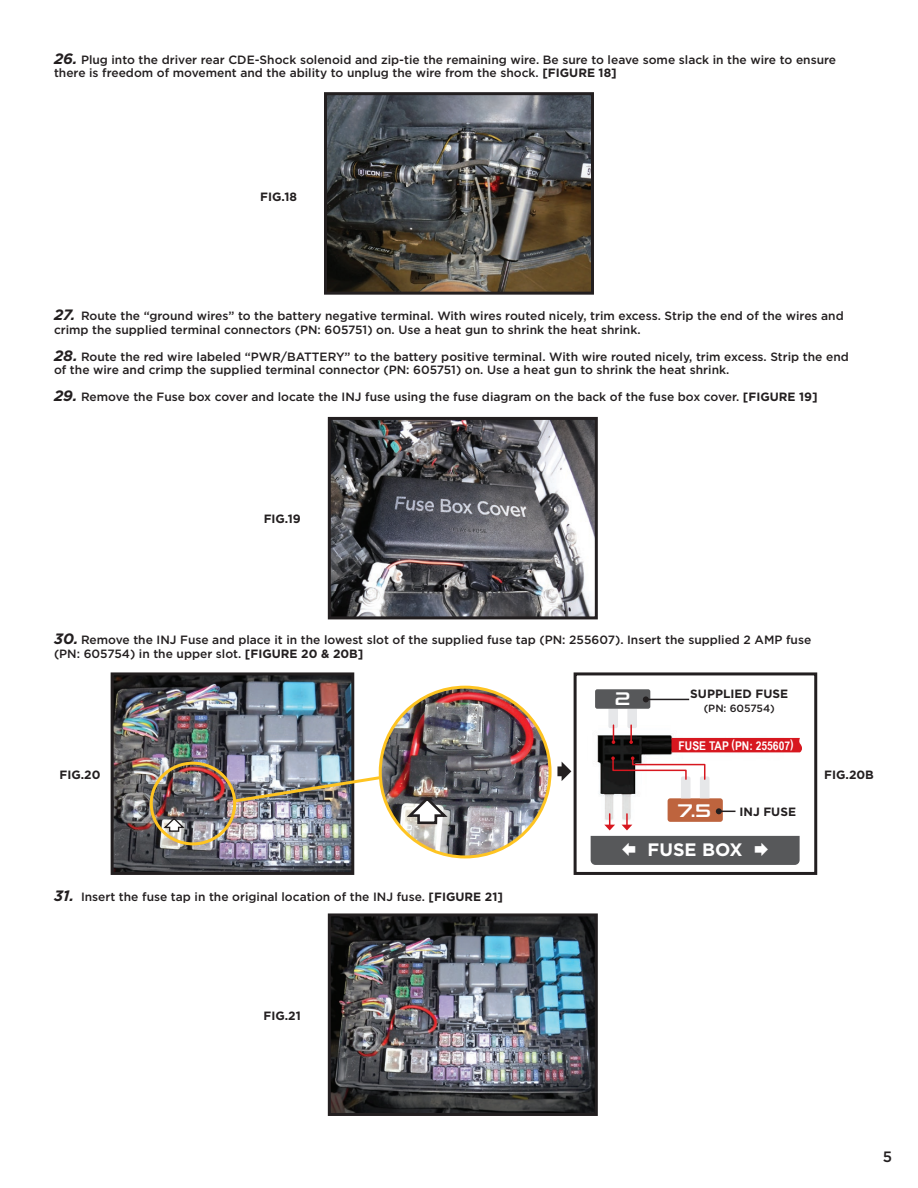
<style>
.page{position:relative;width:918px;height:1188px;background:#fff}
.page>*{position:absolute;margin:0;border:0;box-sizing:border-box;transform-origin:0 0}
.t1{font:700 18px "Gotham";color:#fff}
.t2{font:18px "Conthrax Sb";color:#fff}
.t3{font:500 15px "Gotham";color:#231f20}
.t4{font:500 12px/13.5px "Gotham";color:#231f20}
.t5{font:700 12px "Gotham";color:#231f20}
.t6{font:700 12px "Arial Narrow";color:#fff;scale:1.05 1}
.t7{font:500 10.5px "Gotham";color:#231f20}
.s1{font-weight:700;font-style:italic;font-size:15px}
.s2{font-weight:700}
</style>
<div class="page">
<img style="left:332px;top:917px;width:262px;height:195px">
<div style="left:328px;top:913px;width:270px;height:203px;border:3px solid #231f20"></div>
<img style="left:332px;top:421px;width:262px;height:194px">
<div style="left:328px;top:417px;width:270px;height:202px;border:3px solid #231f20"></div>
<img style="left:328px;top:96px;width:262px;height:195px">
<div style="left:324px;top:92px;width:270px;height:203px;border:3px solid #231f20"></div>
<img style="left:115px;top:676px;width:235px;height:195px">
<div style="left:111px;top:672px;width:243px;height:203px;border:3px solid #231f20"></div>
<div style="left:574px;top:672px;width:243px;height:203px;border:3px solid #231f20"></div>
<img style="left:380px;top:687px;width:170px;height:170px;border-radius:85px">
<div style="left:150px;top:762px;width:86px;height:83px;border:3px solid #fec422;border-radius:50%"></div>
<img style="left:231px;top:774px;width:153px;height:30px">
<img style="left:597px;top:735px;width:139px;height:87px">
<div style="left:595px;top:689px;width:55px;height:20px;background:#57585a;border-radius:2px"></div>
<div style="left:668px;top:798px;width:55px;height:24px;background:#be643e;border-radius:3px"></div>
<svg style="left:716px;top:808px;width:19px;height:6px"></svg>
<svg style="left:622px;top:814px;width:10px;height:16px"></svg>
<svg style="left:604px;top:814px;width:11px;height:16px"></svg>
<svg style="left:557px;top:762px;width:14px;height:19px"></svg>
<hr style="left:646px;top:699px;width:43px;height:1px;background:#231f20">
<svg style="left:643px;top:696px;width:6px;height:6px"></svg>
<svg style="left:608px;top:709px;width:194px;height:89px"></svg>
<svg style="left:162px;top:817px;width:23px;height:16px"></svg>
<svg style="left:404px;top:795px;width:44px;height:30px"></svg>
<div style="left:591px;top:836px;width:209px;height:29px;background:#57585a"></div>
<p class="t4" style="left:54px;top:52px;width:784px"><span class="s1">26.</span> Plug into the driver rear CDE-Shock solenoid and zip-tie the remaining wire. Be sure to leave some slack in the wire to ensure there is freedom of movement and the ability to unplug the wire from the shock. <span class="s2">[FIGURE 18]</span></p>
<p class="t5" style="left:260px;top:189px;width:38px">FIG.18</p>
<p class="t4" style="left:54px;top:309px;width:791px"><span class="s1">27.</span> Route the “ground wires” to the battery negative terminal. With wires routed nicely, trim excess. Strip the end of the wires and crimp the supplied terminal connectors (PN: 605751) on. Use a heat gun to shrink the heat shrink.</p>
<p class="t4" style="left:54px;top:349px;width:796px"><span class="s1">28.</span> Route the red wire labeled “PWR/BATTERY” to the battery positive terminal. With wire routed nicely, trim excess. Strip the end of the wire and crimp the supplied terminal connector (PN: 605751) on. Use a heat gun to shrink the heat shrink.</p>
<p class="t4" style="left:54px;top:390px;width:765px"><span class="s1">29.</span> Remove the Fuse box cover and locate the INJ fuse using the fuse diagram on the back of the fuse box cover. <span class="s2">[FIGURE 19]</span></p>
<p class="t5" style="left:264px;top:511px;width:39px">FIG.19</p>
<p class="t4" style="left:54px;top:633px;width:759px"><span class="s1">30.</span> Remove the INJ Fuse and place it in the lowest slot of the supplied fuse tap (PN: 255607). Insert the supplied 2 AMP fuse (PN: 605754) in the upper slot. <span class="s2">[FIGURE 20 &amp; 20B]</span></p>
<h1 class="t2" style="left:615px;top:685px;width:17px">2</h1>
<p class="t5" style="left:690px;top:686px;width:99px">SUPPLIED FUSE</p>
<p class="t7" style="left:704px;top:701px;width:73px">(PN: 605754)</p>
<p class="t6" style="left:679px;top:736px;width:111px">FUSE TAP (PN: 255607)</p>
<p class="t5" style="left:60px;top:766px;width:42px">FIG.20</p>
<p class="t5" style="left:824px;top:766px;width:51px">FIG.20B</p>
<h1 class="t2" style="left:678px;top:797px;width:35px">7.5</h1>
<p class="t5" style="left:740px;top:803px;width:58px">INJ FUSE</p>
<p class="t4" style="left:54px;top:889px;width:451px"><span class="s1">31.</span> Insert the fuse tap in the original location of the INJ fuse. <span class="s2">[FIGURE 21]</span></p>
<p class="t5" style="left:264px;top:1007px;width:39px">FIG.21</p>
<h1 class="t1" style="left:648px;top:838px;width:96px">FUSE BOX</h1>
<p class="t3" style="left:883px;top:1147px;width:11px">5</p>
</div>
